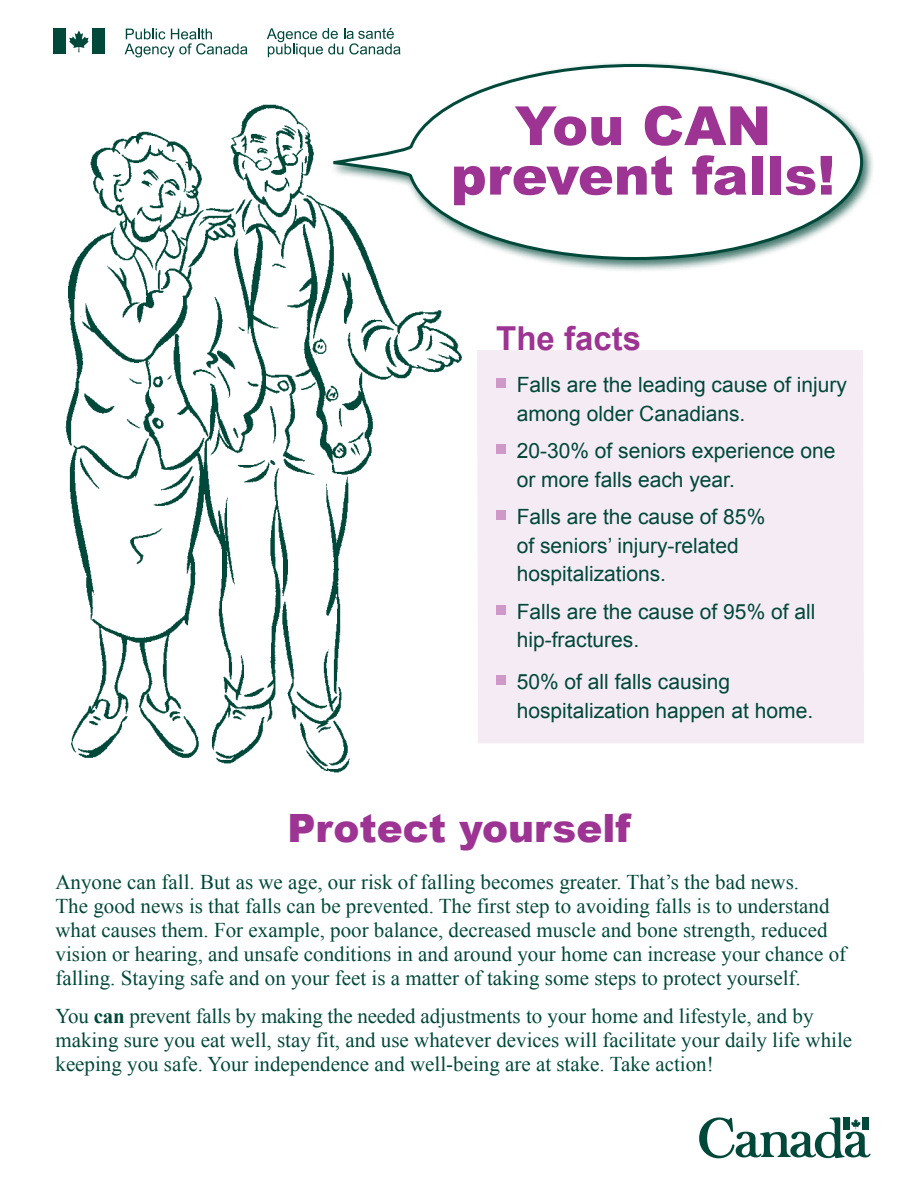
<style>
.page{position:relative;width:918px;height:1188px;background:#fff}
.page>*{position:absolute;margin:0;border:0;box-sizing:border-box;transform-origin:0 0}
.t1{font:900 54px/49.5px "Arial";color:#9d3393;text-align:center}
.t2{font:900 39px "Arial";color:#9d3393}
.t3{font:700 33px "Arial";color:#9d3393}
.t4{font:21px/24px "Times New Roman";color:#00483a}
.t5{font:21px/28.5px "Arial";color:#00483a}
.s1{font-weight:700}
</style>
<div class="page">
<div style="left:330px;top:60px;width:546px;height:212px;background:#00483a;opacity:.75"></div>
<svg style="left:331px;top:62px;width:534px;height:200px"></svg>
<div style="left:477px;top:350px;width:387px;height:393px;background:#f5ebf4"></div>
<div style="left:496px;top:379px;width:10px;height:9px;background:#ce99c9"></div>
<div style="left:496px;top:445px;width:10px;height:9px;background:#ce99c9"></div>
<div style="left:496px;top:511px;width:10px;height:9px;background:#ce99c9"></div>
<div style="left:496px;top:605px;width:10px;height:10px;background:#ce99c9"></div>
<div style="left:496px;top:676px;width:10px;height:9px;background:#ce99c9"></div>
<div style="left:53px;top:28px;width:13px;height:26px;background:#00483a"></div>
<svg style="left:69px;top:30px;width:20px;height:22px"></svg>
<div style="left:92px;top:28px;width:12px;height:26px;background:#00483a"></div>
<svg style="left:125px;top:29px;width:122px;height:28px"></svg>
<svg style="left:267px;top:28px;width:134px;height:29px"></svg>
<svg style="left:699px;top:1117px;width:172px;height:41px"></svg>
<img style="left:65px;top:78px;width:397px;height:695px">
<h1 class="t1" style="left:451px;top:102px;width:386px">You CAN prevent falls!</h1>
<h3 class="t3" style="left:496px;top:317px;width:146px">The facts</h3>
<p class="t5" style="left:517px;top:370px;width:332px">Falls are the leading cause of injury among older Canadians.</p>
<p class="t5" style="left:517px;top:436px;width:320px">20-30% of seniors experience one or more falls each year.</p>
<p class="t5" style="left:517px;top:502px;width:250px">Falls are the cause of 85% of seniors’ injury-related hospitalizations.</p>
<p class="t5" style="left:517px;top:597px;width:300px">Falls are the cause of 95% of all hip-fractures.</p>
<p class="t5" style="left:517px;top:667px;width:298px">50% of all falls causing hospitalization happen at home.</p>
<h2 class="t2" style="left:287px;top:807px;width:345px">Protect yourself</h2>
<p class="t4" style="left:56px;top:870px;width:792px">Anyone can fall. But as we age, our risk of falling becomes greater. That’s the bad news.<br>The good news is that falls can be prevented. The first step to avoiding falls is to understand what causes them. For example, poor balance, decreased muscle and bone strength, reduced vision or hearing, and unsafe conditions in and around your home can increase your chance of falling. Staying safe and on your feet is a matter of taking some steps to protect yourself.</p>
<p class="t4" style="left:56px;top:1004px;width:798px">You <span class="s1">can</span> prevent falls by making the needed adjustments to your home and lifestyle, and by making sure you eat well, stay fit, and use whatever devices will facilitate your daily life while keeping you safe. Your independence and well-being are at stake. Take action!</p>
</div>
